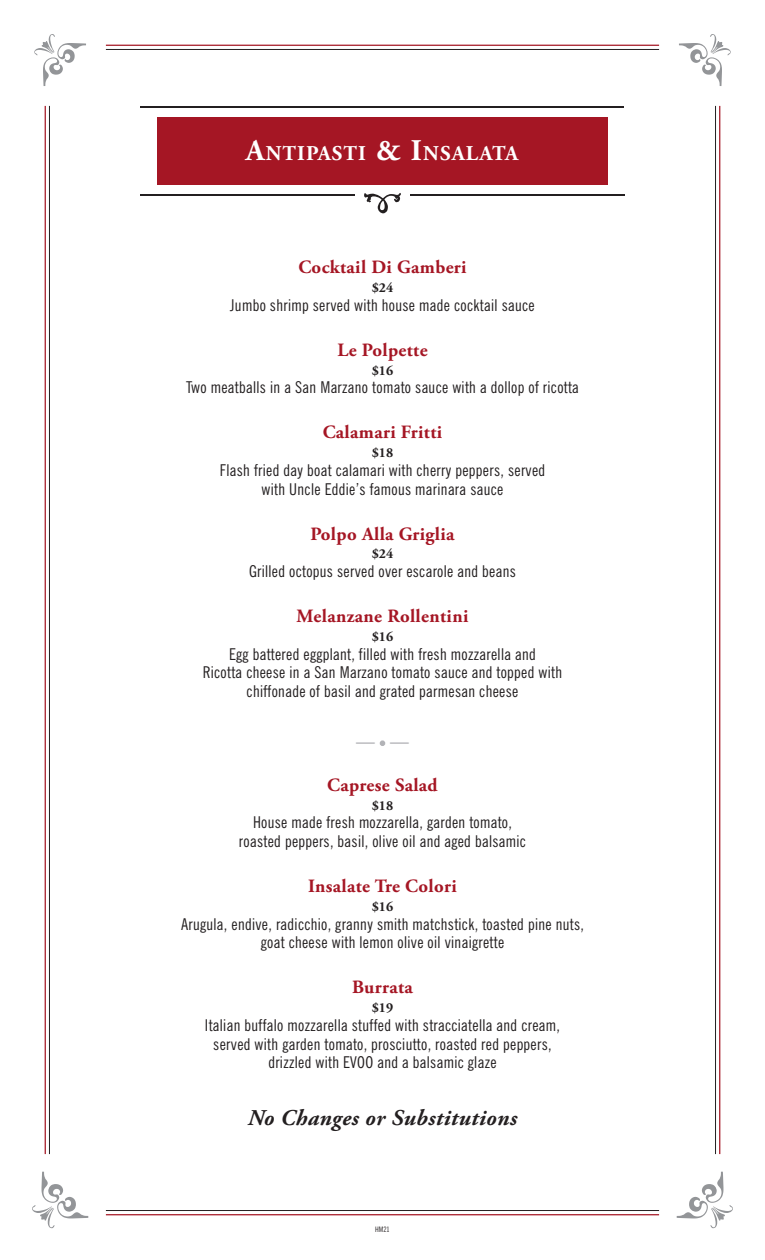
<style>
.page{position:relative;width:765px;height:1260px;background:#fff}
.page>*{position:absolute;margin:0;border:0;box-sizing:border-box;transform-origin:0 0}
.t1{font:italic 700 22.5px "Adobe Garamond Pro";letter-spacing:.02em;color:#231f20}
.t2{font:700 21px "Adobe Garamond Pro";letter-spacing:.05em;color:#fff}
.t3{font:700 18.75px "Adobe Garamond Pro";letter-spacing:.02em;color:#a51624}
.t4{font:700 18.75px "Adobe Garamond Pro";color:#b2b3b7}
.t5{font:condensed 16.25px/18.8px "News Gothic BT";letter-spacing:.02em;color:#231f20;text-align:center}
.t6{font:700 13.75px "Adobe Garamond Pro";color:#231f20}
.t7{font:condensed 7.5px "News Gothic BT";color:#231f20}
.s1{font-size:30px}
</style>
<div class="page">
<svg style="left:380px;top:740px;width:5px;height:6px"></svg>
<div style="left:157px;top:117px;width:450px;height:68px;background:#a51624"></div>
<hr style="left:141px;top:106px;width:483px;height:1px;background:#231f20">
<hr style="left:141px;top:194px;width:214px;height:2px;background:#231f20">
<hr style="left:410px;top:194px;width:214px;height:2px;background:#231f20">
<svg style="left:364px;top:193px;width:37px;height:20px"></svg>
<hr style="left:45px;top:106px;width:1px;height:1048px;background:#a51624">
<hr style="left:106px;top:45px;width:553px;height:1px;background:#a51624">
<hr style="left:106px;top:1214px;width:553px;height:1px;background:#a51624">
<hr style="left:719px;top:106px;width:1px;height:1048px;background:#a51624">
<svg style="left:34px;top:34px;width:52px;height:52px"></svg>
<svg style="left:32px;top:1172px;width:56px;height:56px"></svg>
<svg style="left:679px;top:34px;width:52px;height:52px"></svg>
<svg style="left:677px;top:1172px;width:56px;height:56px"></svg>
<hr style="left:106px;top:1210px;width:553px;height:1px;background:#231f20">
<hr style="left:49px;top:106px;width:1px;height:1048px;background:#231f20">
<hr style="left:106px;top:49px;width:553px;height:1px;background:#231f20">
<hr style="left:715px;top:106px;width:1px;height:1048px;background:#231f20">
<p class="t2" style="left:246px;top:141px;width:274px"><span class="s1">A</span>NTIPASTI <span class="s1">&amp; I</span>NSALATA</p>
<p class="t3" style="left:298px;top:257px;width:170px">Cocktail Di Gamberi</p>
<p class="t6" style="left:372px;top:280px;width:23px">$24</p>
<p class="t5" style="left:230px;top:296px;width:306px">Jumbo shrimp served with house made cocktail sauce</p>
<p class="t3" style="left:337px;top:339px;width:92px">Le Polpette</p>
<p class="t6" style="left:372px;top:362px;width:23px">$16</p>
<p class="t5" style="left:186px;top:378px;width:394px">Two meatballs in a San Marzano tomato sauce with a dollop of ricotta</p>
<p class="t3" style="left:323px;top:422px;width:121px">Calamari Fritti</p>
<p class="t6" style="left:372px;top:445px;width:23px">$18</p>
<p class="t5" style="left:220px;top:461px;width:327px">Flash fried day boat calamari with cherry peppers, served with Uncle Eddie’s famous marinara sauce</p>
<p class="t3" style="left:310px;top:523px;width:146px">Polpo Alla Griglia</p>
<p class="t6" style="left:372px;top:546px;width:23px">$24</p>
<p class="t5" style="left:249px;top:562px;width:268px">Grilled octopus served over escarole and beans</p>
<p class="t3" style="left:297px;top:605px;width:173px">Melanzane Rollentini</p>
<p class="t6" style="left:372px;top:629px;width:23px">$16</p>
<p class="t5" style="left:203px;top:644px;width:361px">Egg battered eggplant, filled with fresh mozzarella and<br>Ricotta cheese in a San Marzano tomato sauce and topped with chiffonade of basil and grated parmesan cheese</p>
<p class="t4" style="left:356px;top:730px;width:54px">— · —</p>
<p class="t3" style="left:327px;top:774px;width:112px">Caprese Salad</p>
<p class="t6" style="left:372px;top:797px;width:23px">$18</p>
<p class="t5" style="left:239px;top:813px;width:289px">House made fresh mozzarella, garden tomato, roasted peppers, basil, olive oil and aged balsamic</p>
<p class="t3" style="left:308px;top:875px;width:150px">Insalate Tre Colori</p>
<p class="t6" style="left:372px;top:899px;width:23px">$16</p>
<p class="t5" style="left:181px;top:914px;width:404px">Arugula, endive, radicchio, granny smith matchstick, toasted pine nuts, goat cheese with lemon olive oil vinaigrette</p>
<p class="t3" style="left:352px;top:977px;width:62px">Burrata</p>
<p class="t6" style="left:372px;top:1000px;width:23px">$19</p>
<p class="t5" style="left:205px;top:1016px;width:357px">Italian buffalo mozzarella stuffed with stracciatella and cream, served with garden tomato, prosciutto, roasted red peppers, drizzled with EVOO and a balsamic glaze</p>
<h1 class="t1" style="left:248px;top:1105px;width:271px">No Changes or Substitutions</h1>
<p class="t7" style="left:375px;top:1224px;width:16px">HM21</p>
</div>
